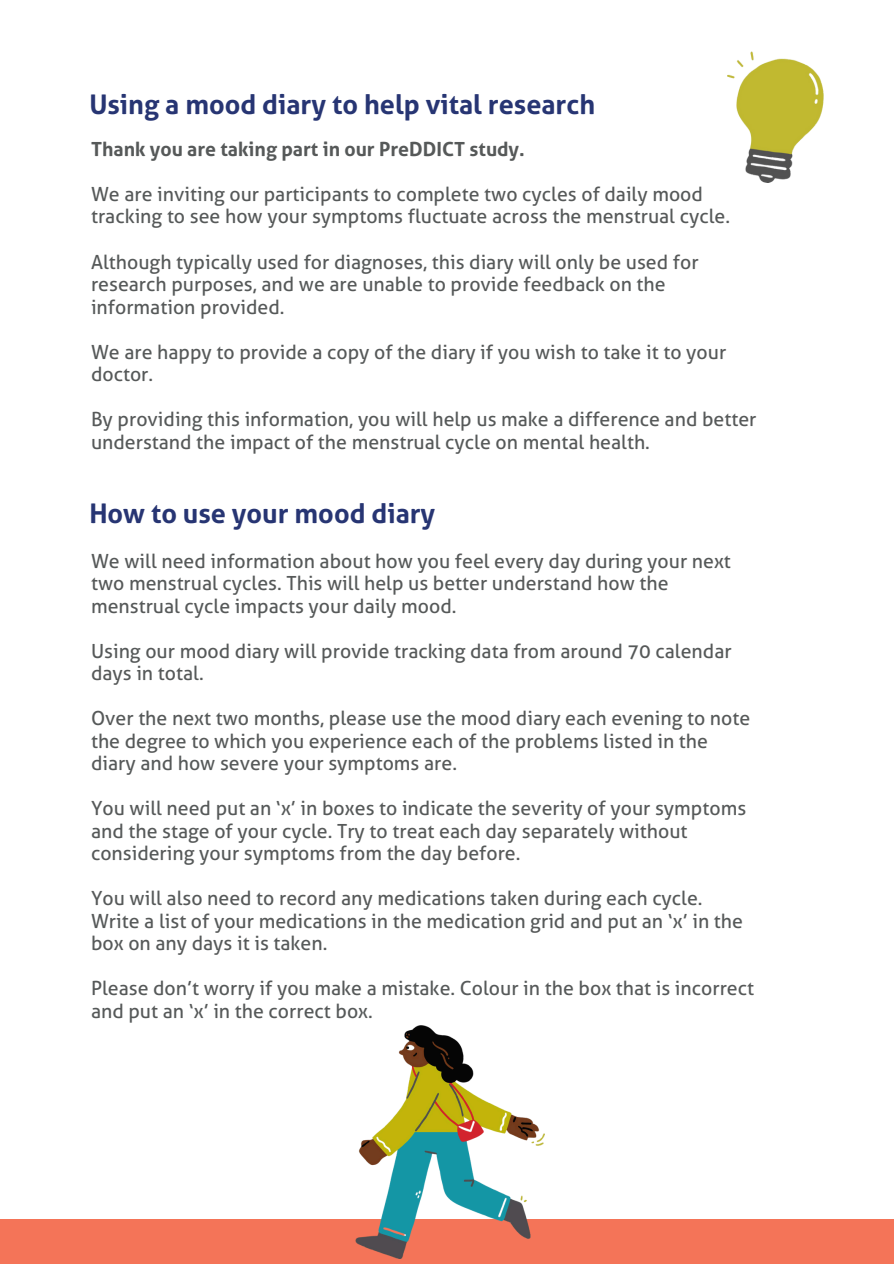
<style>
.page{position:relative;width:894px;height:1264px;background:#fff}
.page>*{position:absolute;margin:0;border:0;box-sizing:border-box;transform-origin:0 0}
.t1{font:700 27px "Aller";color:#273573}
.t2{font:19.5px/22.5px "Aller";color:#565959}
.t3{font:700 19.5px "Aller";color:#565959}
</style>
<div class="page">
<div style="left:0;top:1219px;width:893px;height:44px;background:#f47458"></div>
<img style="left:355px;top:1025px;width:189px;height:233px">
<img style="left:727px;top:51px;width:95px;height:132px">
<p class="t1" style="left:89px;top:88px;width:507px">Using a mood diary to help vital research</p>
<p class="t3" style="left:91px;top:138px;width:435px">Thank you are taking part in our PreDDICT study.</p>
<h1 class="t2" style="left:91px;top:183px;width:640px">We are inviting our participants to complete two cycles of daily mood tracking to see how your symptoms fluctuate across the menstrual cycle.</h1>
<p class="t2" style="left:91px;top:250px;width:609px">Although typically used for diagnoses, this diary will only be used for research purposes, and we are unable to provide feedback on the information provided.</p>
<p class="t2" style="left:91px;top:340px;width:636px">We are happy to provide a copy of the diary if you wish to take it to your doctor.</p>
<p class="t2" style="left:91px;top:408px;width:666px">By providing this information, you will help us make a difference and better understand the impact of the menstrual cycle on mental health.</p>
<p class="t1" style="left:89px;top:498px;width:347px">How to use your mood diary</p>
<p class="t2" style="left:91px;top:549px;width:641px">We will need information about how you feel every day during your next two menstrual cycles. This will help us better understand how the menstrual cycle impacts your daily mood.</p>
<h1 class="t2" style="left:91px;top:639px;width:642px">Using our mood diary will provide tracking data from around 70 calendar days in total.</h1>
<h2 class="t2" style="left:91px;top:707px;width:660px">Over the next two months, please use the mood diary each evening to note the degree to which you experience each of the problems listed in the diary and how severe your symptoms are.</h2>
<p class="t2" style="left:91px;top:797px;width:656px">You will need put an ‘x’ in boxes to indicate the severity of your symptoms and the stage of your cycle. Try to treat each day separately without considering your symptoms from the day before.</p>
<p class="t2" style="left:91px;top:887px;width:653px">You will also need to record any medications taken during each cycle.<br>Write a list of your medications in the medication grid and put an ‘x’ in the box on any days it is taken.</p>
<p class="t2" style="left:91px;top:977px;width:664px">Please don’t worry if you make a mistake. Colour in the box that is incorrect and put an ‘x’ in the correct box.</p>
</div>
